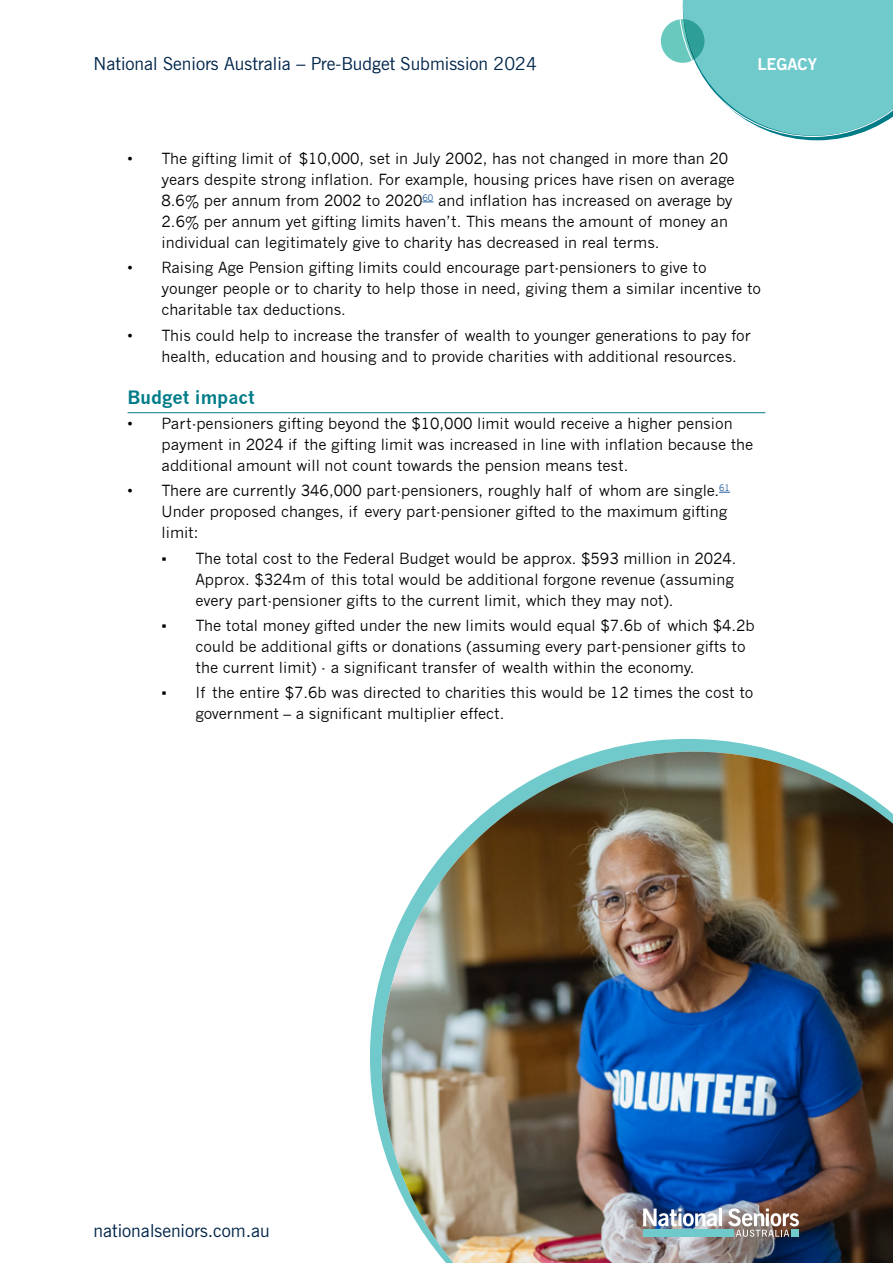
<style>
.page{position:relative;width:893px;height:1263px;background:#fff}
.page>*{position:absolute;margin:0;border:0;box-sizing:border-box;transform-origin:0 0}
.t1{font:18px "News Gothic BT";color:#00254a}
.t2{font:700 18px "News Gothic";color:#007c89}
.t3{font:700 16.5px "News Gothic BT";color:#fff}
.t4{font:15px/21px "News Gothic";color:#000}
.s1{font-family:"Georgia"}
</style>
<div class="page">
<div style="left:661px;top:19px;width:43px;height:44px;background:#69c9bf;border-radius:50%"></div>
<svg style="left:678px;top:0;width:215px;height:140px"></svg>
<hr style="left:128px;top:412px;width:637px;height:1px;background:#007c89">
<svg style="left:370px;top:739px;width:408px;height:404px"></svg>
<img style="left:382px;top:752px;width:511px;height:511px">
<div style="left:643px;top:1229px;width:90px;height:8px;background:#70cacb"></div>
<svg style="left:643px;top:1208px;width:74px;height:18px"></svg>
<hr style="left:718px;top:1208px;width:3px;height:18px;background:#fff">
<svg style="left:728px;top:1208px;width:71px;height:29px"></svg>
<p class="t1" style="left:94px;top:52px;width:445px">National Seniors Australia – Pre-Budget Submission 2024</p>
<p class="t3" style="left:757px;top:54px;width:61px">LEGACY</p>
<p class="t4" style="left:162px;top:148px;width:574px;text-indent:-34px">• The gifting limit of $10,000, set in July 2002, has not changed in more than 20 years despite strong inflation. For example, housing prices have risen on average 8.6% per annum from 2002 to 2020<sup>60</sup> and inflation has increased on average by 2.6% per annum yet gifting limits haven’t. This means the amount of money an individual can legitimately give to charity has decreased in real terms.</p>
<p class="t4" style="left:162px;top:258px;width:601px;text-indent:-34px">• Raising Age Pension gifting limits could encourage part-pensioners to give to younger people or to charity to help those in need, giving them a similar incentive to charitable tax deductions.</p>
<p class="t4" style="left:162px;top:325px;width:591px;text-indent:-34px">• This could help to increase the transfer of wealth to younger generations to pay for health, education and housing and to provide charities with additional resources.</p>
<p class="t2" style="left:128px;top:386px;width:129px">Budget impact</p>
<p class="t4" style="left:162px;top:413px;width:593px;text-indent:-34px">• Part-pensioners gifting beyond the $10,000 limit would receive a higher pension payment in 2024 if the gifting limit was increased in line with inflation because the additional amount will not count towards the pension means test.</p>
<p class="t4" style="left:162px;top:481px;width:570px;text-indent:-34px">• There are currently 346,000 part-pensioners, roughly half of whom are single.<sup>61<br></sup>Under proposed changes, if every part-pensioner gifted to the maximum gifting limit:</p>
<p class="t4" style="left:196px;top:548px;width:542px;text-indent:-34px"><span class="s1">▪</span> The total cost to the Federal Budget would be approx. $593 million in 2024.<br>Approx. $324m of this total would be additional forgone revenue (assuming every part-pensioner gifts to the current limit, which they may not).</p>
<p class="t4" style="left:196px;top:615px;width:561px;text-indent:-34px"><span class="s1">▪</span> The total money gifted under the new limits would equal $7.6b of which $4.2b could be additional gifts or donations (assuming every part-pensioner gifts to the current limit) - a significant transfer of wealth within the economy.</p>
<p class="t4" style="left:196px;top:682px;width:559px;text-indent:-34px"><span class="s1">▪</span> If the entire $7.6b was directed to charities this would be 12 times the cost to government – a significant multiplier effect.</p>
<p class="t1" style="left:94px;top:1219px;width:178px">nationalseniors.com.au</p>
</div>
